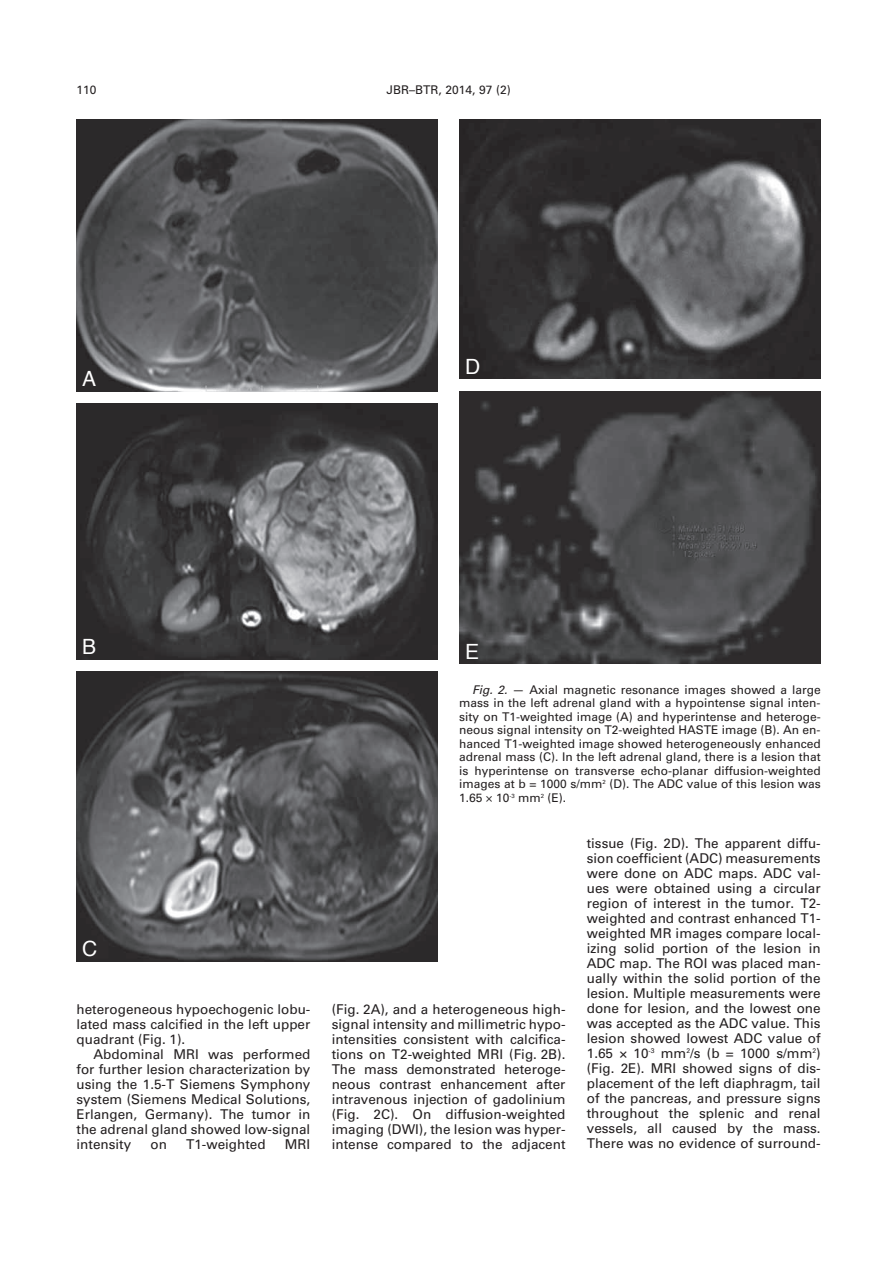
<style>
.page{position:relative;width:893px;height:1263px;background:#fff}
.page>*{position:absolute;margin:0;border:0;box-sizing:border-box;transform-origin:0 0}
.t1{font:21px "Helvetica";color:#fff}
.t2{font:13.5px/15px "Univers";color:#231f20;text-align:justify}
.t3{font:12px/13.5px "Univers";color:#231f20;text-align:justify}
.t4{font:12px "Univers";color:#231f20}
.s1{font-style:italic}
.s2{font-family:"Times"}
</style>
<div class="page">
<img style="left:77px;top:119px;width:361px;height:272px">
<img style="left:77px;top:404px;width:361px;height:255px">
<img style="left:77px;top:672px;width:361px;height:289px">
<img style="left:459px;top:119px;width:362px;height:259px">
<img style="left:459px;top:391px;width:362px;height:272px">
<p class="t3" style="left:77px;top:83px;width:22px">110</p>
<p class="t4" style="left:386px;top:83px;width:126px">JBR–BTR, 2014, 97 (2)</p>
<h1 class="t1" style="left:82px;top:363px;width:16px">A</h1>
<h1 class="t1" style="left:465px;top:350px;width:17px">D</h1>
<h1 class="t1" style="left:82px;top:631px;width:16px">B</h1>
<h1 class="t1" style="left:82px;top:933px;width:17px">C</h1>
<p class="t2" style="left:77px;top:1001px;width:235px">heterogeneous hypoechogenic lobu&shy;lated mass calcified in the left upper quadrant (Fig. 1).</p>
<p class="t2" style="left:77px;top:1046px;width:235px;text-indent:17px">Abdominal MRI was performed for further lesion characterization by using the 1.5-T Siemens Symphony system (Siemens Medical Solutions, Erlangen, Germany). The tumor in the adrenal gland showed low-signal intensity</p>
<p class="t2" style="left:150px;top:1136px;width:18px">on</p>
<p class="t2" style="left:186px;top:1136px;width:81px">T1-weighted</p>
<p class="t2" style="left:285px;top:1136px;width:27px">MRI</p>
<h1 class="t1" style="left:465px;top:635px;width:16px">E</h1>
<p class="t3" style="left:459px;top:683px;width:363px;text-indent:13px"><span class="s1">Fig. 2.</span> — Axial magnetic resonance images showed a large mass in the left adrenal gland with a hypointense signal inten&shy;sity on T1-weighted image (A) and hyperintense and heteroge&shy;neous signal intensity on T2-weighted HASTE image (B). An en&shy;hanced T1-weighted image showed heterogeneously enhanced adrenal mass (C). In the left adrenal gland, there is a lesion that is hyperintense on transverse echo-planar diffusion-weighted images at b = 1000 s/mm<sup>2</sup> (D). The ADC value of this lesion was 1.65 <span class="s2">×</span> 10<sup>-3</sup> mm<sup>2</sup> (E).</p>
<p class="t2" style="left:332px;top:1001px;width:235px">(Fig. 2A), and a heterogeneous high&shy;signal intensity and millimetric hypo&shy;intensities consistent with calcifica&shy;tions on T2-weighted MRI (Fig. 2B).<br>The mass demonstrated heteroge&shy;neous contrast enhancement after intravenous injection of gadolinium (Fig. 2C). On diffusion-weighted imaging (DWI), the lesion was hyper&shy;intense compared to the adjacent</p>
<p class="t2" style="left:587px;top:836px;width:235px">tissue (Fig. 2D). The apparent diffu&shy;sion coefficient (ADC) measurements were done on ADC maps. ADC val&shy;ues were obtained using a circular region of interest in the tumor. T2- weighted and contrast enhanced T1- weighted MR images compare local&shy;izing solid portion of the lesion in ADC map. The ROI was placed man&shy;ually within the solid portion of the lesion. Multiple measurements were done for lesion, and the lowest one was accepted as the ADC value. This lesion showed lowest ADC value of 1.65 × 10<sup>-3</sup> mm<sup>2</sup>/s (b = 1000 s/mm<sup>2</sup>) (Fig. 2E). MRI showed signs of dis&shy;placement of the left diaphragm, tail of the pancreas, and pressure signs throughout the splenic and renal vessels, all caused by the mass.<br>There was no evidence of surround-</p>
</div>
